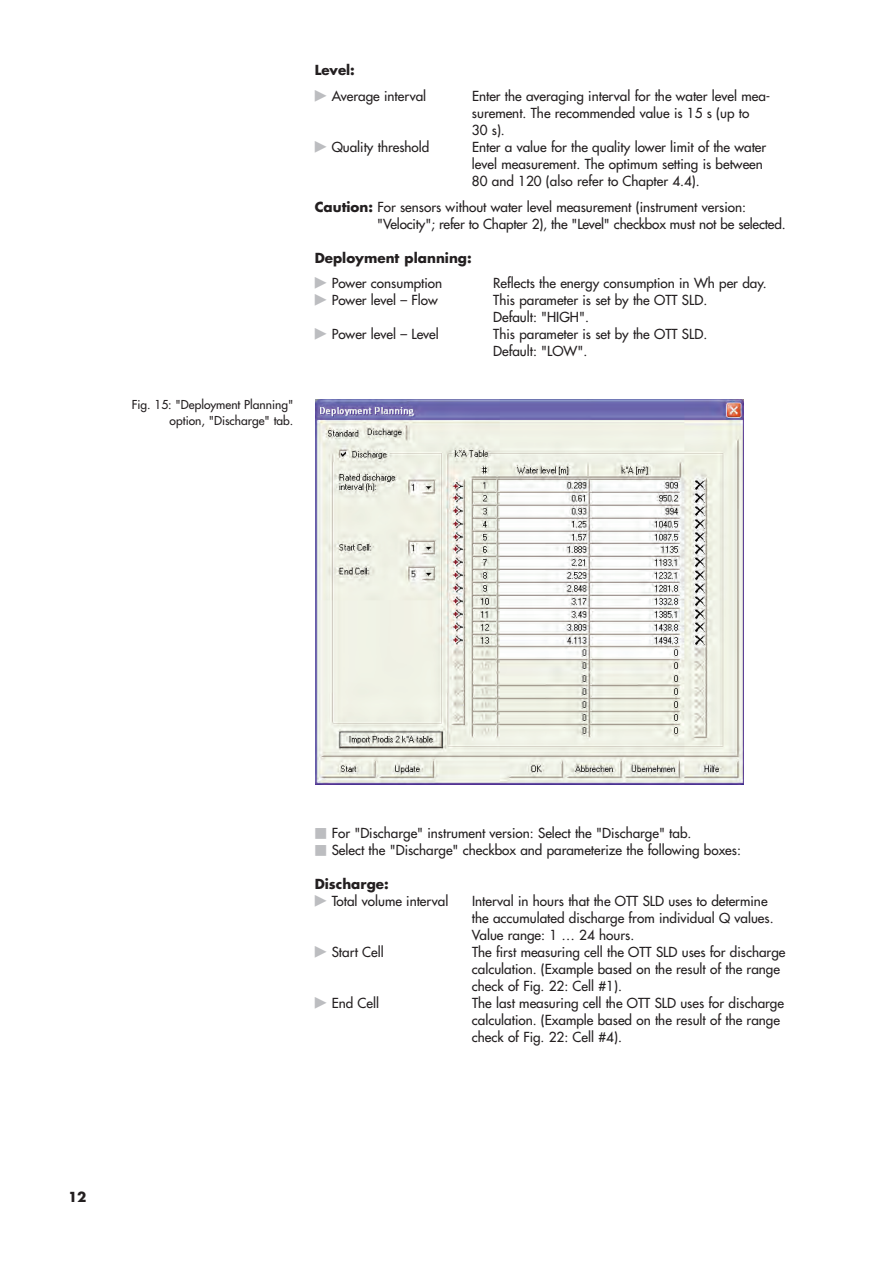
<style>
.page{position:relative;width:893px;height:1263px;background:#fff}
.page>*{position:absolute;margin:0;border:0;box-sizing:border-box;transform-origin:0 0}
.t1{font:13.5px/17px "Futura LT";color:#231f20}
.t2{font:700 13.5px "Futura LT";color:#231f20}
.t3{font:12px/15.3px "Futura LT";color:#231f20;text-align:right}
.s1{font-family:"Universal Newswith Comm Pi";font-size:12px;color:#bcbdc0}
.s2{font-weight:700}
</style>
<div class="page">
<img style="left:315px;top:400px;width:429px;height:384px">
<p class="t3" style="left:132px;top:399px;width:163px">Fig. 15: "Deployment Planning" option, "Discharge" tab.</p>
<p class="t2" style="left:315px;top:64px;width:42px">Level:</p>
<p class="t1" style="left:315px;top:89px;width:113px"><span class="s1">-</span> Average interval</p>
<p class="t1" style="left:472px;top:89px;width:300px">Enter the averaging interval for the water level mea&shy;surement. The recommended value is 15 s (up to<br>30 s).</p>
<p class="t1" style="left:315px;top:140px;width:116px"><span class="s1">-</span> Quality threshold</p>
<p class="t1" style="left:472px;top:140px;width:296px">Enter a value for the quality lower limit of the water level measurement. The optimum setting is between<br>80 and 120 (also refer to Chapter 4.4).</p>
<p class="t1" style="left:377px;top:200px;width:410px;text-indent:-63px"><span class="s2">Caution:</span> For sensors without water level measurement (instrument version: "Velocity"; refer to Chapter 2), the "Level" checkbox must not be selected.</p>
<p class="t2" style="left:315px;top:251px;width:159px">Deployment planning:</p>
<p class="t1" style="left:315px;top:276px;width:129px"><span class="s1">-</span> Power consumption</p>
<p class="t1" style="left:493px;top:276px;width:275px">Reflects the energy consumption in Wh per day.</p>
<p class="t1" style="left:315px;top:293px;width:125px"><span class="s1">-</span> Power level – Flow</p>
<p class="t1" style="left:493px;top:293px;width:216px">This parameter is set by the OTT SLD.<br>Default: "HIGH".</p>
<p class="t1" style="left:315px;top:327px;width:126px"><span class="s1">-</span> Power level – Level</p>
<p class="t1" style="left:493px;top:327px;width:216px">This parameter is set by the OTT SLD.<br>Default: "LOW".</p>
<p class="t2" style="left:68px;top:1191px;width:20px">12</p>
<p class="t1" style="left:332px;top:826px;width:411px">For "Discharge" instrument version: Select the "Discharge" tab.<br>Select the "Discharge" checkbox and parameterize the following boxes:</p>
<p class="t2" style="left:315px;top:877px;width:76px">Discharge:</p>
<p class="t1" style="left:315px;top:894px;width:135px"><span class="s1">-</span> Total volume interval</p>
<p class="t1" style="left:472px;top:894px;width:303px">Interval in hours that the OTT SLD uses to determine the accumulated discharge from individual Q values.<br>Value range: 1 … 24 hours.</p>
<p class="t1" style="left:315px;top:945px;width:71px"><span class="s1">-</span> Start Cell</p>
<p class="t1" style="left:472px;top:945px;width:315px">The first measuring cell the OTT SLD uses for discharge calculation. (Example based on the result of the range check of Fig. 22: Cell #1).</p>
<p class="t1" style="left:315px;top:996px;width:66px"><span class="s1">-</span> End Cell</p>
<p class="t1" style="left:472px;top:996px;width:314px">The last measuring cell the OTT SLD uses for discharge calculation. (Example based on the result of the range check of Fig. 22: Cell #4).</p>
</div>
